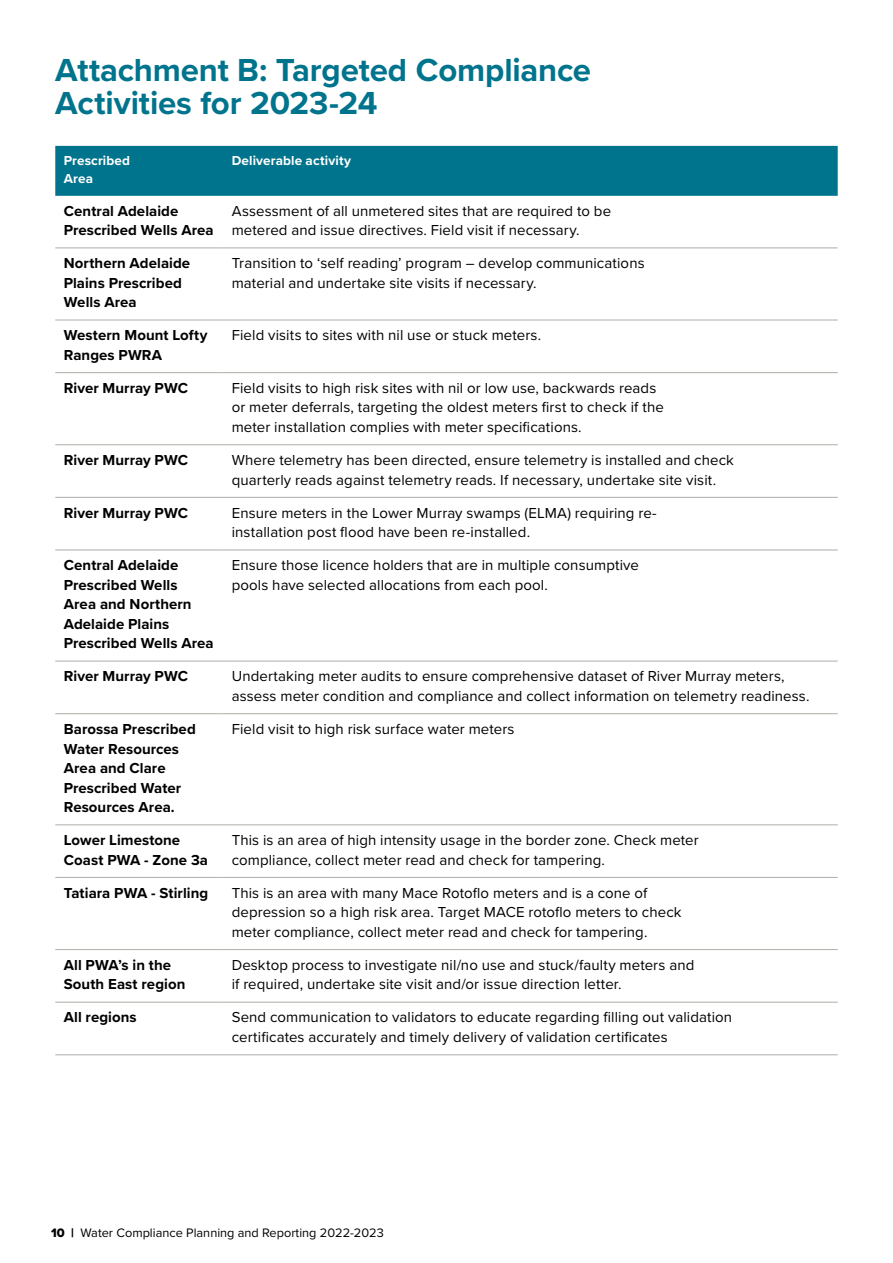
<style>
.page{position:relative;width:893px;height:1263px;background:#fff}
.page>*{position:absolute;margin:0;border:0;box-sizing:border-box;transform-origin:0 0}
.t1{font:700 33px/33px "Proxima Nova";letter-spacing:-.005em;color:#00748d}
.t2{font:15px/19.5px "Proxima Nova";letter-spacing:.005em;color:#000}
.t3{font:700 15px/19.5px "Proxima Nova";letter-spacing:.005em;color:#000}
.t4{font:700 13.5px/18px "Proxima Nova";letter-spacing:.01em;color:#fff}
.t5{font:12.75px "Proxima Nova";color:#000}
.s1{font-family:"Proxima Nova Extrabld"}
</style>
<div class="page">
<div style="left:55px;top:146px;width:783px;height:50px;background:#00748d"></div>
<hr style="left:55px;top:247px;width:168px;height:1px;background:#b5b1ac">
<hr style="left:223px;top:247px;width:615px;height:1px;background:#b5b1ac">
<hr style="left:55px;top:319px;width:168px;height:2px;background:#b5b1ac">
<hr style="left:223px;top:319px;width:615px;height:2px;background:#b5b1ac">
<hr style="left:55px;top:372px;width:168px;height:1px;background:#b5b1ac">
<hr style="left:223px;top:372px;width:615px;height:1px;background:#b5b1ac">
<hr style="left:55px;top:444px;width:168px;height:1px;background:#b5b1ac">
<hr style="left:223px;top:444px;width:615px;height:1px;background:#b5b1ac">
<hr style="left:55px;top:497px;width:168px;height:1px;background:#b5b1ac">
<hr style="left:223px;top:497px;width:615px;height:1px;background:#b5b1ac">
<hr style="left:55px;top:549px;width:168px;height:1px;background:#b5b1ac">
<hr style="left:223px;top:549px;width:615px;height:1px;background:#b5b1ac">
<hr style="left:55px;top:660px;width:168px;height:2px;background:#b5b1ac">
<hr style="left:223px;top:660px;width:615px;height:2px;background:#b5b1ac">
<hr style="left:55px;top:713px;width:168px;height:1px;background:#b5b1ac">
<hr style="left:223px;top:713px;width:615px;height:1px;background:#b5b1ac">
<hr style="left:55px;top:824px;width:168px;height:1px;background:#b5b1ac">
<hr style="left:223px;top:824px;width:615px;height:1px;background:#b5b1ac">
<hr style="left:55px;top:877px;width:168px;height:1px;background:#b5b1ac">
<hr style="left:223px;top:877px;width:615px;height:1px;background:#b5b1ac">
<hr style="left:55px;top:949px;width:168px;height:1px;background:#b5b1ac">
<hr style="left:223px;top:949px;width:615px;height:1px;background:#b5b1ac">
<hr style="left:55px;top:1002px;width:168px;height:1px;background:#b5b1ac">
<hr style="left:223px;top:1002px;width:615px;height:1px;background:#b5b1ac">
<hr style="left:55px;top:1054px;width:168px;height:1px;background:#b5b1ac">
<hr style="left:223px;top:1054px;width:615px;height:1px;background:#b5b1ac">
<h1 class="t1" style="left:55px;top:53px;width:537px">Attachment B: Targeted Compliance<br>Activities for 2023-24</h1>
<p class="t4" style="left:64px;top:151px;width:68px">Prescribed<br>Area</p>
<p class="t4" style="left:232px;top:151px;width:121px">Deliverable activity</p>
<p class="t3" style="left:64px;top:201px;width:151px">Central Adelaide<br>Prescribed Wells Area</p>
<p class="t2" style="left:232px;top:200px;width:381px">Assessment of all unmetered sites that are required to be metered and issue directives. Field visit if necessary.</p>
<p class="t3" style="left:64px;top:253px;width:128px">Northern Adelaide<br>Plains Prescribed<br>Wells Area</p>
<p class="t2" style="left:232px;top:253px;width:414px">Transition to ‘self reading’ program – develop communications material and undertake site visits if necessary.</p>
<p class="t3" style="left:64px;top:325px;width:145px">Western Mount Lofty<br>Ranges PWRA</p>
<p class="t2" style="left:232px;top:325px;width:311px">Field visits to sites with nil use or stuck meters.</p>
<p class="t3" style="left:64px;top:378px;width:126px">River Murray PWC</p>
<p class="t2" style="left:232px;top:378px;width:434px">Field visits to high risk sites with nil or low use, backwards reads or meter deferrals, targeting the oldest meters first to check if the meter installation complies with meter specifications.</p>
<p class="t3" style="left:64px;top:450px;width:126px">River Murray PWC</p>
<p class="t2" style="left:232px;top:450px;width:504px">Where telemetry has been directed, ensure telemetry is installed and check quarterly reads against telemetry reads. If necessary, undertake site visit.</p>
<p class="t3" style="left:64px;top:503px;width:126px">River Murray PWC</p>
<p class="t2" style="left:232px;top:502px;width:427px">Ensure meters in the Lower Murray swamps (ELMA) requiring re&shy;installation post flood have been re-installed.</p>
<p class="t3" style="left:64px;top:555px;width:151px">Central Adelaide<br>Prescribed Wells<br>Area and Northern<br>Adelaide Plains<br>Prescribed Wells Area</p>
<p class="t2" style="left:232px;top:555px;width:409px">Ensure those licence holders that are in multiple consumptive pools have selected allocations from each pool.</p>
<p class="t3" style="left:64px;top:666px;width:126px">River Murray PWC</p>
<p class="t2" style="left:232px;top:666px;width:579px">Undertaking meter audits to ensure comprehensive dataset of River Murray meters, assess meter condition and compliance and collect information on telemetry readiness.</p>
<p class="t3" style="left:64px;top:719px;width:134px">Barossa Prescribed<br>Water Resources<br>Area and Clare<br>Prescribed Water<br>Resources Area.</p>
<p class="t2" style="left:232px;top:719px;width:284px">Field visit to high risk surface water meters</p>
<p class="t3" style="left:64px;top:830px;width:146px">Lower Limestone<br>Coast PWA - Zone 3a</p>
<p class="t2" style="left:232px;top:830px;width:468px">This is an area of high intensity usage in the border zone. Check meter compliance, collect meter read and check for tampering.</p>
<p class="t3" style="left:64px;top:883px;width:146px">Tatiara PWA - Stirling</p>
<p class="t2" style="left:232px;top:882px;width:451px">This is an area with many Mace Rotoflo meters and is a cone of depression so a high risk area. Target MACE rotoflo meters to check meter compliance, collect meter read and check for tampering.</p>
<p class="t3" style="left:64px;top:955px;width:123px">All PWA’s in the<br>South East region</p>
<p class="t2" style="left:232px;top:954px;width:464px">Desktop process to investigate nil/no use and stuck/faulty meters and if required, undertake site visit and/or issue direction letter.</p>
<p class="t3" style="left:64px;top:1007px;width:74px">All regions</p>
<p class="t2" style="left:232px;top:1007px;width:502px">Send communication to validators to educate regarding filling out validation certificates accurately and timely delivery of validation certificates</p>
<p class="t5" style="left:51px;top:1223px;width:334px"><span class="s1">10 |</span> Water Compliance Planning and Reporting 2022-2023</p>
</div>
